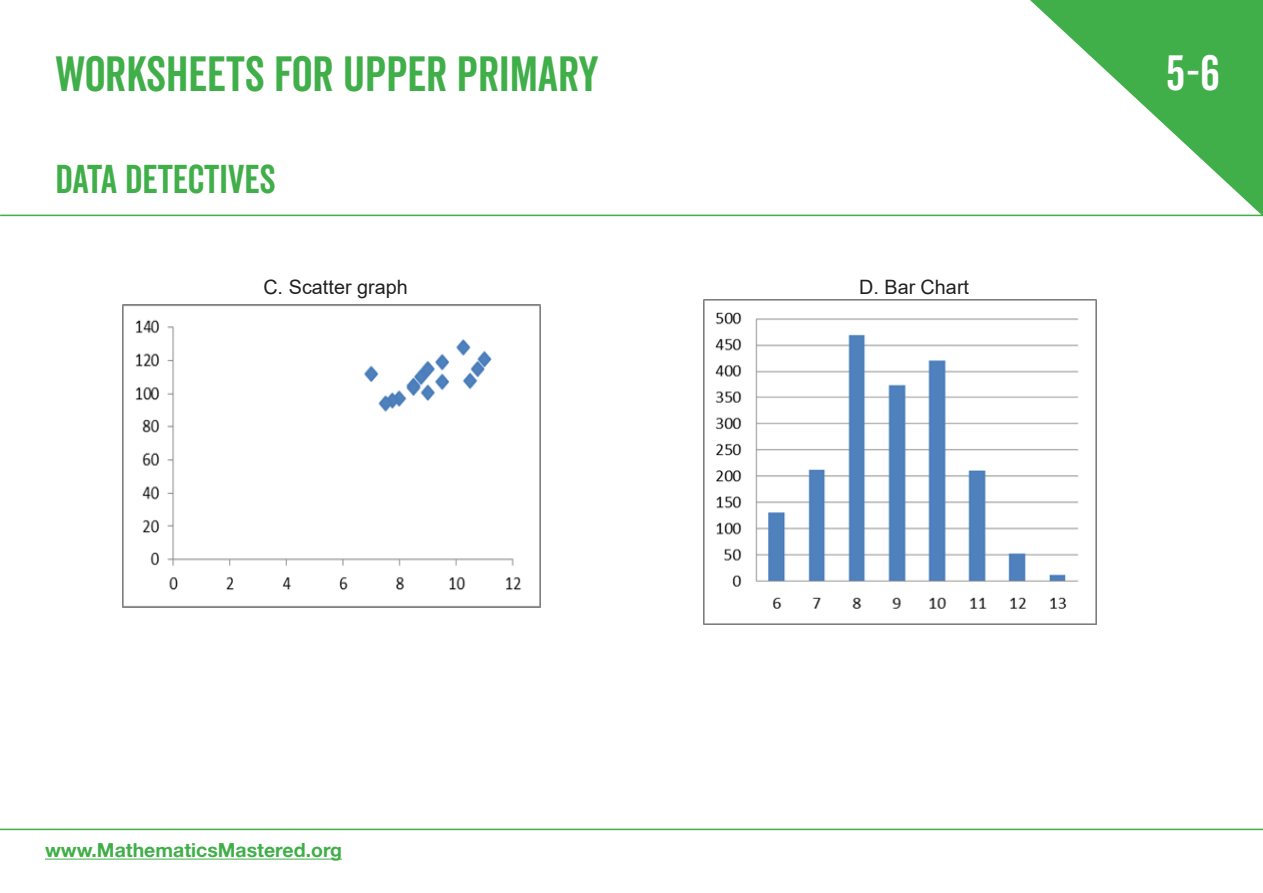
<style>
.page{position:relative;width:1263px;height:893px;background:#fff}
.page>*{position:absolute;margin:0;border:0;box-sizing:border-box;transform-origin:0 0}
.t1{font:48px "Veneer Clean";color:#40ae49}
.t2{font:48px "Veneer Clean";color:#fff}
.t3{font:39px "Veneer Clean";color:#40ae49}
.t4{font:19.8px "Arial";letter-spacing:.005em;color:#231f20}
.t5{font:19.5px "Alte Haas Grotesk Bold";color:#40ae49}
</style>
<div class="page">
<svg style="left:1030px;top:0;width:233px;height:215px"></svg>
<hr style="left:0;top:215px;width:1263px;height:1px;background:#40ae49">
<hr style="left:0;top:829px;width:1263px;height:1px;background:#40ae49">
<hr style="left:45px;top:859px;width:297px;height:1px;background:#40ae49">
<img style="left:123px;top:304px;width:417px;height:304px">
<img style="left:703px;top:300px;width:393px;height:324px">
<p class="t1" style="left:55px;top:44px;width:545px">WORKSHEETS FOR UPPER PRIMARY</p>
<p class="t3" style="left:55px;top:156px;width:222px">DATA DETECTIVES</p>
<p class="t4" style="left:263px;top:273px;width:146px">C. Scatter graph</p>
<p class="t4" style="left:859px;top:273px;width:111px">D. Bar Chart</p>
<p class="t2" style="left:1166px;top:44px;width:55px">5-6</p>
<p class="t5" style="left:45px;top:838px;width:298px">www.MathematicsMastered.org</p>
</div>
